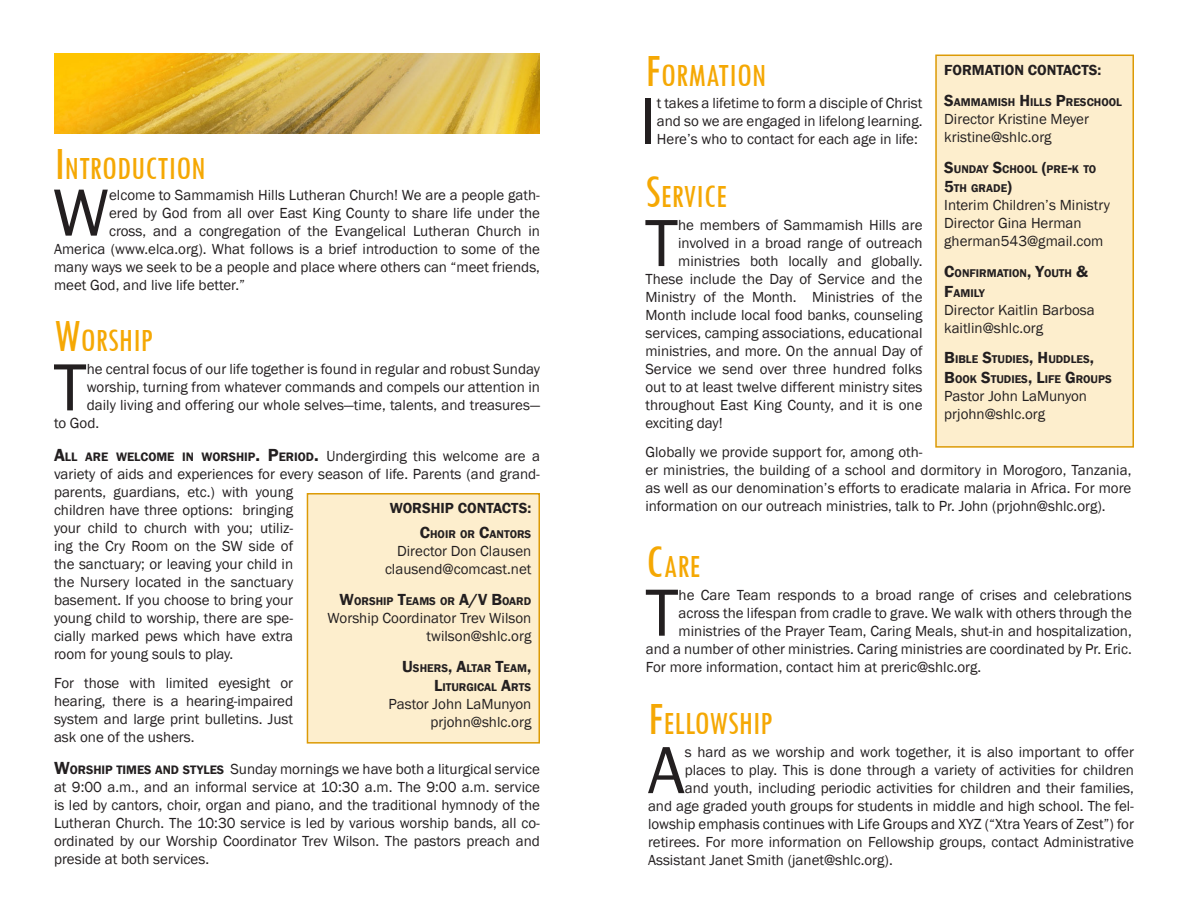
<style>
.page{position:relative;width:1188px;height:918px;background:#fff}
.page>*{position:absolute;margin:0;border:0;box-sizing:border-box;transform-origin:0 0}
.t1{font:69px "Franklin Gothic";color:#231f20}
.t2{font:condensed 33.6px "Tw Cen";color:#f5a804}
.t3{font:15px/18px "Franklin Gothic";color:#231f20}
.t4{font:600 15px "Franklin Gothic";color:#231f20}
.t5{font:600 11.55px/19.8px "Franklin Gothic";color:#231f20}
.s1{font-size:48px}
.s2{font-weight:600;font-size:18px}
.s3{font-weight:600;font-size:12.6px}
.s4{font-size:16.5px}
</style>
<div class="page">
<img style="left:54px;top:54px;width:486px;height:80px">
<div style="left:307px;top:493px;width:233px;height:251px;background:#fdeecd;border:2px solid #dc9a05"></div>
<div style="left:935px;top:55px;width:199px;height:393px;background:#fdeecd;border:2px solid #dc9a05"></div>
<p class="t2" style="left:54px;top:148px;width:153px"><span class="s1">I</span> NTRODUCTION</p>
<p class="t1" style="left:53px;top:170px;width:58px">W</p>
<p class="t3" style="left:109px;top:186px;width:432px">elcome to Sammamish Hills Lutheran Church! We are a people gath-</p>
<p class="t3" style="left:109px;top:204px;width:432px">ered by God from all over East King County to share life under the</p>
<p class="t3" style="left:109px;top:222px;width:432px">cross, and a congregation of the Evangelical Lutheran Church in</p>
<p class="t3" style="left:54px;top:240px;width:488px">America (www.elca.org). What follows is a brief introduction to some of the</p>
<p class="t3" style="left:54px;top:258px;width:488px">many ways we seek to be a people and place where others can “meet friends,</p>
<p class="t3" style="left:54px;top:276px;width:193px">meet God, and live life better.”</p>
<p class="t2" style="left:54px;top:320px;width:100px"><span class="s1">W</span>ORSHIP</p>
<p class="t1" style="left:53px;top:345px;width:35px">T</p>
<p class="t3" style="left:87px;top:361px;width:455px">he central focus of our life together is found in regular and robust Sunday</p>
<p class="t3" style="left:87px;top:379px;width:455px">worship, turning from whatever commands and compels our attention in</p>
<p class="t3" style="left:87px;top:397px;width:455px">daily living and offering our whole selves—time, talents, and treasures—</p>
<p class="t3" style="left:54px;top:415px;width:47px">to God.</p>
<p class="t3" style="left:54px;top:447px;width:488px"><span class="s2">A</span><span class="s3">LL ARE WELCOME IN WORSHIP</span><span class="s2">. P</span><span class="s3">ERIOD</span><span class="s2">.</span> Undergirding this welcome are a variety of aids and experiences for every season of life. Parents (and grand&shy;parents, guardians, etc.) with young<br>children have three options: bringing<br>your child to church with you; utiliz-<br>ing the Cry Room on the SW side of<br>the sanctuary; or leaving your child in<br>the Nursery located in the sanctuary<br>basement. If you choose to bring your<br>young child to worship, there are spe-<br>cially marked pews which have extra<br>room for young souls to play.</p>
<p class="t3" style="left:54px;top:674px;width:241px;text-align:justify">For those with limited eyesight or hearing, there is a hearing-impaired system and large print bulletins. Just ask one of the ushers.</p>
<p class="t3" style="left:54px;top:760px;width:487px;text-align:justify"><span class="s2">W</span><span class="s3">ORSHIP TIMES AND STYLES</span> Sunday mornings we have both a liturgical service at 9:00 a.m., and an informal service at 10:30 a.m. The 9:00 a.m. service is led by cantors, choir, organ and piano, and the traditional hymnody of the Lutheran Church. The 10:30 service is led by various worship bands, all co&shy;ordinated by our Worship Coordinator Trev Wilson. The pastors preach and preside at both services.</p>
<p class="t4" style="left:390px;top:499px;width:143px">WORSHIP CONTACTS:</p>
<p class="t5" style="left:420px;top:525px;width:113px"><span class="s4">C</span>HOIR OR <span class="s4">C</span>ANTORS</p>
<p class="t3" style="left:397px;top:543px;width:136px">Director Don Clausen</p>
<p class="t3" style="left:385px;top:561px;width:148px">clausend@comcast.net</p>
<p class="t5" style="left:340px;top:591px;width:193px"><span class="s4">W</span>ORSHIP <span class="s4">T</span>EAMS OR <span class="s4">A/V B</span>OARD</p>
<p class="t3" style="left:328px;top:609px;width:205px">Worship Coordinator Trev Wilson</p>
<p class="t3" style="left:426px;top:627px;width:106px">twilson@shlc.org</p>
<p class="t5" style="left:402px;top:658px;width:131px"><span class="s4">U</span>SHERS<span class="s4">, A</span>LTAR <span class="s4">T</span>EAM<span class="s4">,</span></p>
<p class="t5" style="left:434px;top:678px;width:99px"><span class="s4">L</span>ITURGICAL <span class="s4">A</span>RTS</p>
<p class="t3" style="left:389px;top:696px;width:144px">Pastor John LaMunyon</p>
<p class="t3" style="left:430px;top:714px;width:102px">prjohn@shlc.org</p>
<p class="t2" style="left:645px;top:55px;width:122px"><span class="s1">F</span>ORMATION</p>
<p class="t4" style="left:944px;top:61px;width:159px">FORMATION CONTACTS:</p>
<p class="t5" style="left:944px;top:92px;width:179px"><span class="s4">S</span>AMMAMISH <span class="s4">H</span> ILLS <span class="s4">P</span>RESCHOOL</p>
<p class="t3" style="left:944px;top:110px;width:146px">Director Kristine Meyer</p>
<p class="t3" style="left:944px;top:128px;width:109px">kristine@shlc.org</p>
<p class="t5" style="left:944px;top:159px;width:154px"><span class="s4">S</span>UNDAY <span class="s4">S</span>CHOOL <span class="s4">(</span>PRE<span class="s4">-</span>K TO</p>
<p class="t5" style="left:944px;top:179px;width:69px"><span class="s4">5</span>TH GRADE<span class="s4">)</span></p>
<p class="t3" style="left:944px;top:197px;width:167px">Interim Children’s Ministry<br>Director Gina Herman</p>
<p class="t3" style="left:944px;top:233px;width:161px">gherman543@gmail.com</p>
<p class="t5" style="left:944px;top:263px;width:145px"><span class="s4">C</span>ONFIRMATION<span class="s4">, Y</span>OUTH <span class="s4">&amp;<br>F</span>AMILY</p>
<p class="t3" style="left:944px;top:301px;width:152px">Director Kaitlin Barbosa</p>
<p class="t3" style="left:944px;top:319px;width:100px">kaitlin@shlc.org</p>
<p class="t5" style="left:944px;top:350px;width:151px"><span class="s4">B</span>IBLE <span class="s4">S</span>TUDIES<span class="s4">, H</span> UDDLES<span class="s4">,</span></p>
<p class="t5" style="left:944px;top:370px;width:169px"><span class="s4">B</span>OOK <span class="s4">S</span>TUDIES<span class="s4">, L</span>IFE <span class="s4">G</span>ROUPS</p>
<p class="t3" style="left:944px;top:388px;width:144px">Pastor John LaMunyon</p>
<p class="t3" style="left:944px;top:406px;width:102px">prjohn@shlc.org</p>
<p class="t1" style="left:640px;top:78px;width:19px">I</p>
<p class="t3" style="left:657px;top:94px;width:267px;text-align:justify">t takes a lifetime to form a disciple of Christ and so we are engaged in lifelong learning.<br>Here’s who to contact for each age in life:</p>
<p class="t2" style="left:645px;top:176px;width:83px"><span class="s1">S</span>ERVICE</p>
<p class="t1" style="left:645px;top:200px;width:35px">T</p>
<p class="t3" style="left:678px;top:216px;width:246px">he members of Sammamish Hills are</p>
<p class="t3" style="left:678px;top:234px;width:246px">involved in a broad range of outreach</p>
<p class="t3" style="left:678px;top:252px;width:246px">ministries both locally and globally.</p>
<p class="t3" style="left:645px;top:270px;width:279px">These include the Day of Service and the</p>
<p class="t3" style="left:645px;top:288px;width:279px">Ministry of the Month. Ministries of the</p>
<p class="t3" style="left:645px;top:306px;width:279px">Month include local food banks, counseling</p>
<p class="t3" style="left:645px;top:324px;width:279px">services, camping associations, educational</p>
<p class="t3" style="left:645px;top:342px;width:279px">ministries, and more. On the annual Day of</p>
<p class="t3" style="left:645px;top:360px;width:279px">Service we send over three hundred folks</p>
<p class="t3" style="left:645px;top:378px;width:279px">out to at least twelve different ministry sites</p>
<p class="t3" style="left:645px;top:396px;width:279px">throughout East King County, and it is one</p>
<p class="t3" style="left:645px;top:414px;width:79px">exciting day!</p>
<p class="t3" style="left:645px;top:443px;width:488px">Globally we provide support for, among oth-<br>er ministries, the building of a school and dormitory in Morogoro, Tanzania, as well as our denomination’s efforts to eradicate malaria in Africa. For more information on our outreach ministries, talk to Pr. John (prjohn@shlc.org).</p>
<p class="t2" style="left:646px;top:546px;width:56px"><span class="s1">C</span>ARE</p>
<p class="t1" style="left:645px;top:570px;width:35px">T</p>
<p class="t3" style="left:679px;top:586px;width:455px">he Care Team responds to a broad range of crises and celebrations</p>
<p class="t3" style="left:679px;top:604px;width:455px">across the lifespan from cradle to grave. We walk with others through the</p>
<p class="t3" style="left:679px;top:622px;width:455px">ministries of the Prayer Team, Caring Meals, shut-in and hospitalization,</p>
<p class="t3" style="left:646px;top:640px;width:487px">and a number of other ministries. Caring ministries are coordinated by Pr. Eric.</p>
<p class="t3" style="left:646px;top:658px;width:337px">For more information, contact him at preric@shlc.org.</p>
<p class="t2" style="left:648px;top:704px;width:126px"><span class="s1">F</span>ELLOWSHIP</p>
<p class="t1" style="left:648px;top:727px;width:38px">A</p>
<p class="t3" style="left:685px;top:743px;width:451px">s hard as we worship and work together, it is also important to offer</p>
<p class="t3" style="left:685px;top:761px;width:451px">places to play. This is done through a variety of activities for children</p>
<p class="t3" style="left:685px;top:779px;width:451px">and youth, including periodic activities for children and their families,</p>
<p class="t3" style="left:648px;top:797px;width:488px">and age graded youth groups for students in middle and high school. The fel-</p>
<p class="t3" style="left:648px;top:815px;width:487px">lowship emphasis continues with Life Groups and XYZ (“Xtra Years of Zest”) for</p>
<p class="t3" style="left:648px;top:833px;width:487px">retirees. For more information on Fellowship groups, contact Administrative</p>
<p class="t3" style="left:648px;top:851px;width:246px">Assistant Janet Smith (janet@shlc.org).</p>
</div>
